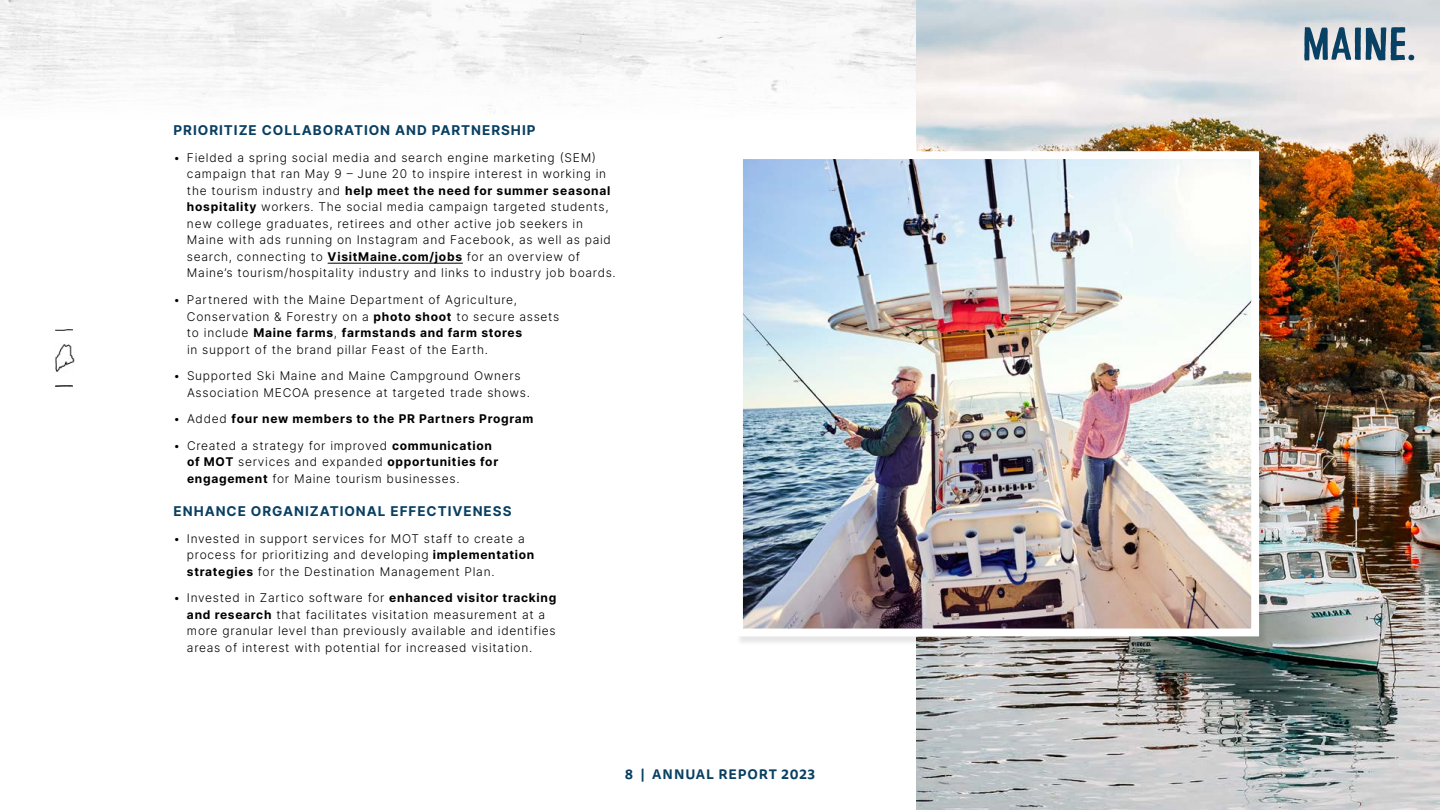
<style>
.page{position:relative;width:1440px;height:810px;background:#fff}
.page>*{position:absolute;margin:0;border:0;box-sizing:border-box;transform-origin:0 0}
.t1{font:700 13.5px "Inter";letter-spacing:.07em;color:#083f62}
.t2{font:700 13.5px "Tisa Sans Pro";letter-spacing:.07em;color:#083f62}
.t3{font:300 12px/16.5px "Inter";letter-spacing:.06em;color:#000}
.t4{font:700 12px "Inter";letter-spacing:.06em;color:#000}
.s1{font-weight:700}
.s2{font-weight:300}
</style>
<div class="page">
<img style="left:916px;top:0;width:524px;height:810px">
<hr style="left:328px;top:263px;width:135px;height:1px;background:#000">
<div style="left:736px;top:153px;width:533px;height:493px;background:#000;opacity:.1"></div>
<img style="left:744px;top:160px;width:506px;height:467px">
<div style="left:735px;top:151px;width:524px;height:485px;border:8px solid #fff"></div>
<img style="left:55px;top:344px;width:19px;height:28px">
<svg style="left:56px;top:329px;width:17px;height:2px"></svg>
<svg style="left:56px;top:386px;width:17px;height:1px"></svg>
<svg style="left:1304px;top:27px;width:110px;height:34px"></svg>
<p class="t1" style="left:174px;top:120px;width:363px">PRIORITIZE COLLABORATION AND PARTNERSHIP</p>
<p class="t3" style="left:187px;top:149px;width:430px;text-indent:-14px">• Fielded a spring social media and search engine marketing (SEM) campaign that ran May 9 – June 20 to inspire interest in working in the tourism industry and <span class="s1">help meet the need for summer seasonal hospitality</span> workers. The social media campaign targeted students, new college graduates, retirees and other active job seekers in Maine with ads running on Instagram and Facebook, as well as paid search, connecting to <span class="s1">VisitMaine.com/jobs</span> for an overview of Maine’s tourism/hospitality industry and links to industry job boards.</p>
<p class="t3" style="left:187px;top:291px;width:374px;text-indent:-14px">• Partnered with the Maine Department of Agriculture, Conservation &amp; Forestry on a <span class="s1">photo shoot</span> to secure assets to include <span class="s1">Maine farms</span>, <span class="s1">farmstands and farm stores<br></span>in support of the brand pillar Feast of the Earth.</p>
<p class="t3" style="left:187px;top:367px;width:345px;text-indent:-14px">• Supported Ski Maine and Maine Campground Owners<br>Association MECOA presence at targeted trade shows.</p>
<p class="t4" style="left:174px;top:410px;width:362px"><span class="s2">• Added</span> four new members to the PR Partners Program</p>
<p class="t3" style="left:187px;top:437px;width:313px;text-indent:-14px">• Created a strategy for improved <span class="s1">communication of MOT</span> services and expanded <span class="s1">opportunities for engagement</span> for Maine tourism businesses.</p>
<p class="t1" style="left:174px;top:501px;width:339px">ENHANCE ORGANIZATIONAL EFFECTIVENESS</p>
<p class="t3" style="left:187px;top:530px;width:349px;text-indent:-14px">• Invested in support services for MOT staff to create a process for prioritizing and developing <span class="s1">implementation strategies</span> for the Destination Management Plan.</p>
<p class="t3" style="left:187px;top:590px;width:371px;text-indent:-14px">• Invested in Zartico software for <span class="s1">enhanced visitor tracking and research</span> that facilitates visitation measurement at a more granular level than previously available and identifies areas of interest with potential for increased visitation.</p>
<p class="t2" style="left:625px;top:765px;width:192px">8 | ANNUAL REPORT 2023</p>
</div>
